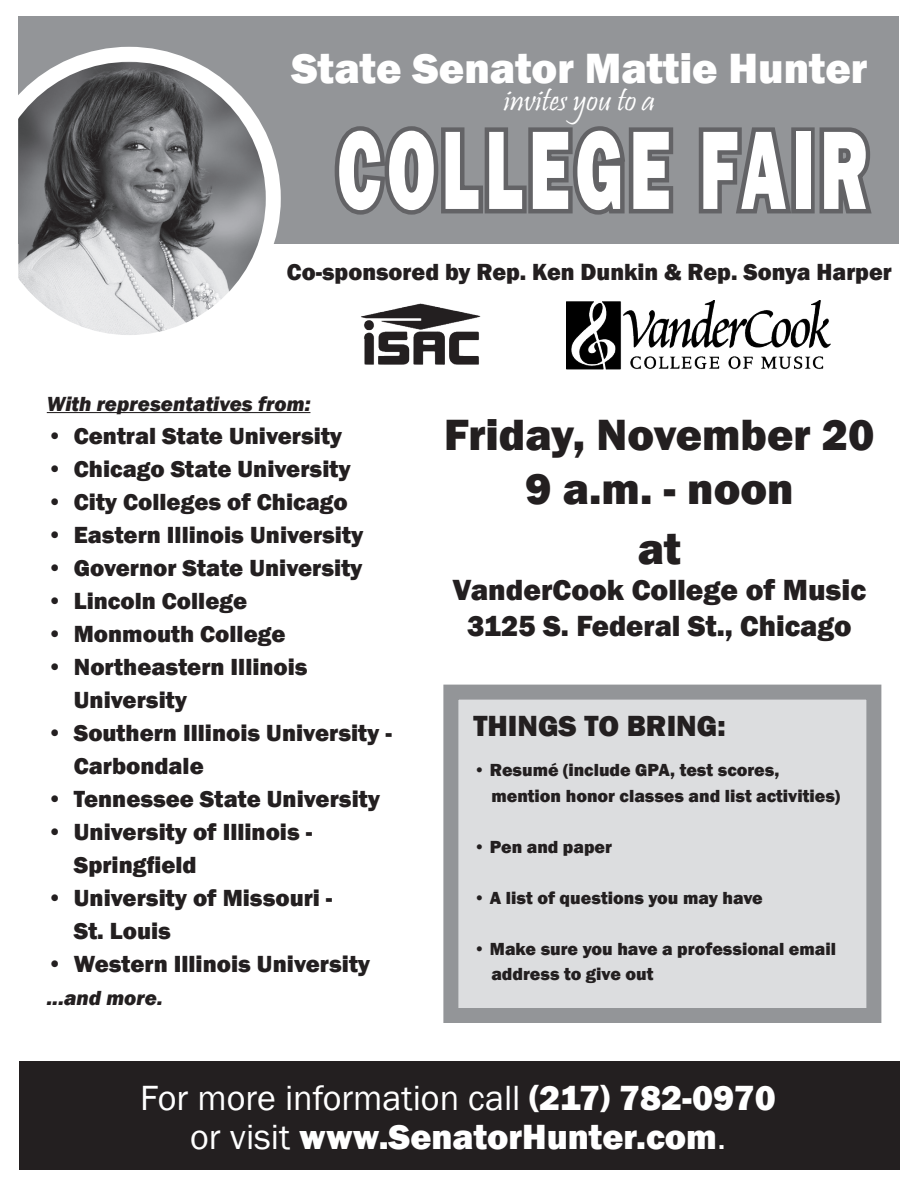
<style>
.page{position:relative;width:918px;height:1188px;background:#fff}
.page>*{position:absolute;margin:0;border:0;box-sizing:border-box;transform-origin:0 0}
.t1{font:800 115.65px "Franklin Gothic";letter-spacing:.08em;color:#fff;scale:.61 1}
.t2{font:800 45px/54px "Franklin Gothic";color:#231f20;text-align:center}
.t3{font:800 43.5px "Franklin Gothic";color:#fff}
.t4{font:800 36px/39px "Franklin Gothic";color:#fff;text-align:center}
.t5{font:33px "Pristina";color:#fff}
.t6{font:800 30px/36px "Franklin Gothic";color:#231f20;text-align:center}
.t7{font:800 24px/33px "Franklin Gothic";color:#231f20}
.t8{font:italic 800 21px "Franklin Gothic";color:#231f20}
.t9{font:800 18px/25.5px "Franklin Gothic";color:#231f20}
.s1{font-weight:400}
.s2{font-size:33px}
</style>
<div class="page">
<div style="left:18px;top:16px;width:880px;height:228px;background:#939598"></div>
<div style="left:20px;top:1061px;width:880px;height:109px;background:#231f20"></div>
<svg style="left:334px;top:126px;width:339px;height:89px"></svg>
<svg style="left:698px;top:127px;width:98px;height:87px"></svg>
<div style="left:791px;top:127px;width:24px;height:86px;border:9px solid #636366"></div>
<svg style="left:819px;top:127px;width:53px;height:87px"></svg>
<svg style="left:18px;top:47px;width:263px;height:288px"></svg>
<div style="left:443px;top:685px;width:438px;height:338px;background:#dcdddf;border:15px solid #939598"></div>
<img style="left:566px;top:301px;width:264px;height:69px">
<img style="left:361px;top:303px;width:120px;height:62px">
<hr style="left:47px;top:412px;width:263px;height:1px;background:#231f20">
<h3 class="t3" style="left:292px;top:40px;width:577px">State Senator Mattie Hunter</h3>
<h3 class="t5" style="left:504px;top:81px;width:153px">invites you to a</h3>
<h1 class="t1" style="left:337px;top:95px;width:873px">COLLEGE FAIR</h1>
<p class="t7" style="left:287px;top:255px;width:606px">Co-sponsored by Rep. Ken Dunkin &amp; Rep. Sonya Harper</p>
<p class="t8" style="left:47px;top:390px;width:265px">With representatives from:</p>
<p class="t7" style="left:47px;top:419px;width:297px">• Central State University</p>
<p class="t7" style="left:47px;top:452px;width:305px">• Chicago State University</p>
<p class="t7" style="left:47px;top:485px;width:302px">• City Colleges of Chicago</p>
<p class="t7" style="left:47px;top:518px;width:318px">• Eastern Illinois University</p>
<p class="t7" style="left:47px;top:551px;width:317px">• Governor State University</p>
<p class="t7" style="left:47px;top:584px;width:202px">• Lincoln College</p>
<p class="t7" style="left:47px;top:617px;width:240px">• Monmouth College</p>
<p class="t7" style="left:74px;top:650px;width:235px;text-indent:-27px">• Northeastern Illinois<br>University</p>
<p class="t7" style="left:74px;top:716px;width:320px;text-indent:-27px">• Southern Illinois University -<br>Carbondale</p>
<p class="t7" style="left:47px;top:782px;width:335px">• Tennessee State University</p>
<p class="t7" style="left:74px;top:815px;width:240px;text-indent:-27px">• University of Illinois -<br>Springfield</p>
<p class="t7" style="left:74px;top:881px;width:260px;text-indent:-27px">• University of Missouri -<br>St. Louis</p>
<p class="t7" style="left:47px;top:947px;width:325px">• Western Illinois University</p>
<p class="t8" style="left:47px;top:984px;width:118px">...and more.</p>
<h2 class="t2" style="left:444px;top:408px;width:432px">Friday, November 20<br>9 a.m. - noon</h2>
<h2 class="t2" style="left:638px;top:522px;width:45px">at</h2>
<p class="t6" style="left:453px;top:572px;width:415px">VanderCook College of Music<br>3125 S. Federal St., Chicago</p>
<p class="t6" style="left:473px;top:707px;width:254px">THINGS TO BRING:</p>
<p class="t9" style="left:491px;top:757px;width:350px;text-indent:-18px">• Resumé (include GPA, test scores, mention honor classes and list activities)</p>
<p class="t9" style="left:473px;top:834px;width:140px">• Pen and paper</p>
<p class="t9" style="left:473px;top:885px;width:291px">• A list of questions you may have</p>
<p class="t9" style="left:491px;top:936px;width:346px;text-indent:-18px">• Make sure you have a professional email address to give out</p>
<h3 class="t4" style="left:140px;top:1078px;width:637px"><span class="s1">For more information call</span> <span class="s2">(</span>217<span class="s2">)</span> 782-0970 <span class="s1">or visit</span> www.SenatorHunter.com<span class="s1">.</span></h3>
</div>
